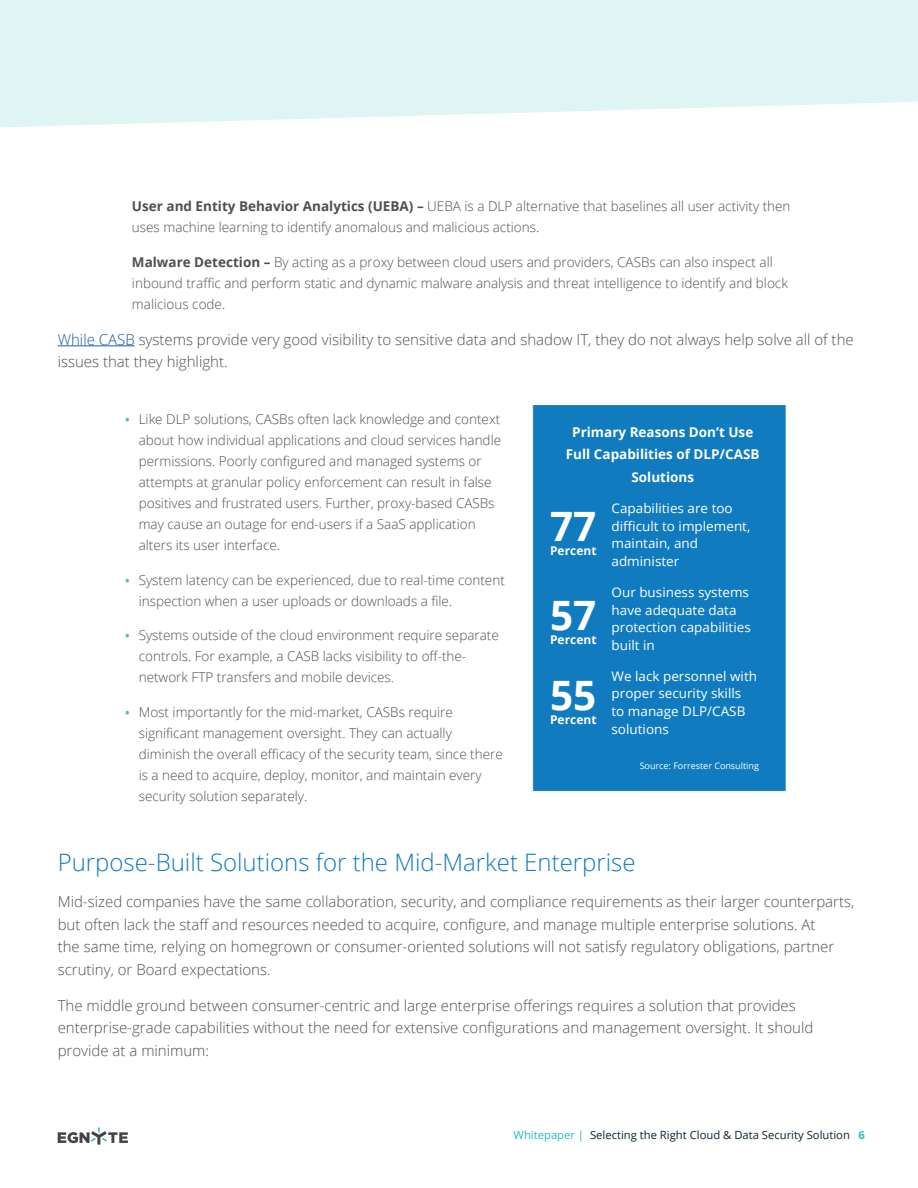
<style>
.page{position:relative;width:918px;height:1188px;background:#fff}
.page>*{position:absolute;margin:0;border:0;box-sizing:border-box;transform-origin:0 0}
.body_text{font:700 40.5px "Open Sans";color:#fff}
.BODY_TEXT_-_NUMBERS{font:300 24px "Open Sans";color:#107bbe}
.BODY_TEXT_-_NUMBERS-2{font:300 15px/22.5px "Open Sans";color:#4d4f54}
.BODY_TEXT_-_NUMBERS-3{font:300 13.5px/21px "Open Sans";color:#4d4f54}
.body_text-2{font:700 13.5px/22.5px "Open Sans";color:#fff;text-align:center}
.body_text-3{font:13.2px/17.7px "Open Sans";color:#fff}
.body_text-4{font:700 12px "Open Sans";color:#fff}
.t1{font:11.25px "Open Sans";color:#0e2431}
.body_text-5{font:9px "Open Sans";color:#fff}
.s1{font-weight:700}
.s2{color:#175d9e}
.s3{font-weight:700;font-size:12px;color:#57c3ba}
.s4{color:#2abdb4}
.s5{font-weight:700;color:#2abdb4}
</style>
<div class="page">
<svg style="left:58px;top:1128px;width:70px;height:17px"></svg>
<hr style="left:58px;top:345px;width:77px;height:1px;background:#175d9e">
<div style="left:533px;top:405px;width:253px;height:386px;background:#107bbe"></div>
<div style="left:532px;top:404px;width:254px;height:388px;border:1px solid #fff"></div>
<svg style="left:0;top:0;width:918px;height:127px;background:#e2f5f4"></svg>
<p class="BODY_TEXT_-_NUMBERS-3" style="left:132px;top:195px;width:660px"><span class="s1">User and Entity Behavior Analytics (UEBA) –</span> UEBA is a DLP alternative that baselines all user activity then uses machine learning to identify anomalous and malicious actions.</p>
<p class="BODY_TEXT_-_NUMBERS-3" style="left:132px;top:251px;width:657px"><span class="s1">Malware Detection –</span> By acting as a proxy between cloud users and providers, CASBs can also inspect all inbound traffic and perform static and dynamic malware analysis and threat intelligence to identify and block malicious code.</p>
<p class="BODY_TEXT_-_NUMBERS-2" style="left:58px;top:328px;width:798px"><span class="s2">While CASB</span> systems provide very good visibility to sensitive data and shadow IT, they do not always help solve all of the issues that they highlight.</p>
<p class="BODY_TEXT_-_NUMBERS-3" style="left:139px;top:408px;width:364px;text-indent:-14px"><span class="s3">•</span> Like DLP solutions, CASBs often lack knowledge and context about how individual applications and cloud services handle permissions. Poorly configured and managed systems or attempts at granular policy enforcement can result in false positives and frustrated users. Further, proxy-based CASBs may cause an outage for end-users if a SaaS application alters its user interface.</p>
<p class="BODY_TEXT_-_NUMBERS-3" style="left:139px;top:569px;width:368px;text-indent:-14px"><span class="s3">•</span> System latency can be experienced, due to real-time content inspection when a user uploads or downloads a file.</p>
<p class="BODY_TEXT_-_NUMBERS-3" style="left:139px;top:624px;width:362px;text-indent:-14px"><span class="s3">•</span> Systems outside of the cloud environment require separate controls. For example, a CASB lacks visibility to off-the&shy;network FTP transfers and mobile devices.</p>
<p class="BODY_TEXT_-_NUMBERS-3" style="left:139px;top:701px;width:366px;text-indent:-14px"><span class="s3">•</span> Most importantly for the mid-market, CASBs require significant management oversight. They can actually diminish the overall efficacy of the security team, since there is a need to acquire, deploy, monitor, and maintain every security solution separately.</p>
<p class="body_text-2" style="left:566px;top:421px;width:195px">Primary Reasons Don’t Use<br>Full Capabilities of DLP/CASB<br>Solutions</p>
<p class="body_text-3" style="left:612px;top:499px;width:140px">Capabilities are too difficult to implement, maintain, and administer</p>
<p class="body_text-3" style="left:612px;top:583px;width:141px">Our business systems have adequate data protection capabilities built in</p>
<p class="body_text-3" style="left:612px;top:667px;width:147px">We lack personnel with proper security skills to manage DLP/CASB solutions</p>
<p class="body_text-5" style="left:640px;top:760px;width:121px">Source: Forrester Consulting</p>
<p class="body_text" style="left:550px;top:498px;width:48px">77</p>
<p class="body_text-4" style="left:550px;top:543px;width:48px">Percent</p>
<p class="body_text" style="left:550px;top:587px;width:48px">57</p>
<p class="body_text-4" style="left:550px;top:631px;width:48px">Percent</p>
<p class="body_text" style="left:550px;top:667px;width:48px">55</p>
<p class="body_text-4" style="left:550px;top:712px;width:48px">Percent</p>
<p class="BODY_TEXT_-_NUMBERS" style="left:58px;top:846px;width:579px">Purpose-Built Solutions for the Mid-Market Enterprise</p>
<p class="BODY_TEXT_-_NUMBERS-2" style="left:58px;top:890px;width:798px">Mid-sized companies have the same collaboration, security, and compliance requirements as their larger counterparts, but often lack the staff and resources needed to acquire, configure, and manage multiple enterprise solutions. At<br>the same time, relying on homegrown or consumer-oriented solutions will not satisfy regulatory obligations, partner scrutiny, or Board expectations.</p>
<p class="BODY_TEXT_-_NUMBERS-2" style="left:58px;top:994px;width:757px">The middle ground between consumer-centric and large enterprise offerings requires a solution that provides enterprise-grade capabilities without the need for extensive configurations and management oversight. It should provide at a minimum:</p>
<p class="t1" style="left:514px;top:1127px;width:353px"><span class="s4">Whitepaper |</span> Selecting the Right Cloud &amp; Data Security Solution <span class="s5">6</span></p>
</div>
